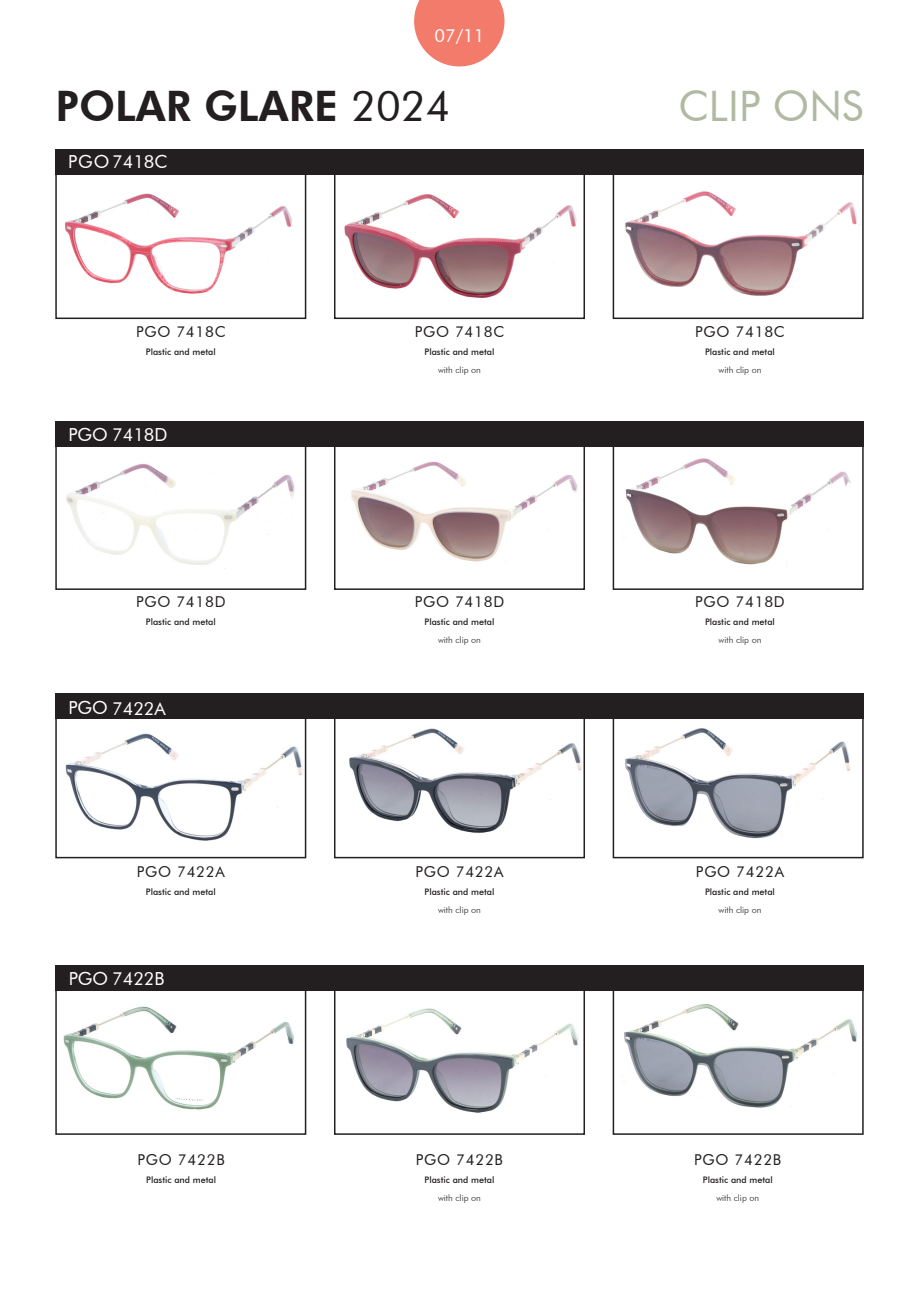
<style>
.page{position:relative;width:919px;height:1289px;background:#fff}
.page>*{position:absolute;margin:0;border:0;box-sizing:border-box;transform-origin:0 0}
.t1{font:800 42px "Futura BT";color:#231f20}
.t2{font:42px "Futura BT";color:#b1b9a3}
.t3{font:18px "Futura BT";color:#fff}
.t4{font:15px "Futura BT";letter-spacing:.05em;color:#231f20}
.t5{font:500 9px "Futura BT";color:#231f20}
.t6{font:300 9px "Futura BT";color:#231f20}
.s1{font-weight:400}
</style>
<div class="page">
<div style="left:55px;top:149px;width:808px;height:25px;background:#231f20"></div>
<div style="left:55px;top:421px;width:808px;height:25px;background:#231f20"></div>
<div style="left:55px;top:693px;width:808px;height:26px;background:#231f20"></div>
<div style="left:55px;top:965px;width:808px;height:26px;background:#231f20"></div>
<svg style="left:414px;top:0;width:90px;height:66px;background:#f48e81"></svg>
<div style="left:334px;top:167px;width:251px;height:152px;border:2px solid #231f20"></div>
<div style="left:612px;top:167px;width:251px;height:152px;border:2px solid #231f20"></div>
<div style="left:55px;top:170px;width:251px;height:149px;border:2px solid #231f20"></div>
<div style="left:55px;top:443px;width:251px;height:147px;border:2px solid #231f20"></div>
<div style="left:55px;top:987px;width:251px;height:147px;border:2px solid #231f20"></div>
<img style="left:623px;top:1004px;width:236px;height:104px">
<div style="left:612px;top:982px;width:251px;height:152px;border:2px solid #231f20"></div>
<img style="left:346px;top:1008px;width:233px;height:105px">
<div style="left:334px;top:982px;width:251px;height:152px;border:2px solid #231f20"></div>
<img style="left:349px;top:728px;width:233px;height:105px">
<div style="left:334px;top:706px;width:251px;height:152px;border:2px solid #231f20"></div>
<img style="left:625px;top:458px;width:226px;height:107px">
<div style="left:612px;top:438px;width:251px;height:152px;border:2px solid #231f20"></div>
<img style="left:351px;top:461px;width:227px;height:101px">
<div style="left:334px;top:438px;width:251px;height:152px;border:2px solid #231f20"></div>
<img style="left:625px;top:728px;width:225px;height:111px">
<div style="left:612px;top:706px;width:251px;height:152px;border:2px solid #231f20"></div>
<img style="left:65px;top:733px;width:238px;height:108px">
<div style="left:55px;top:716px;width:251px;height:142px;border:2px solid #231f20"></div>
<img style="left:65px;top:193px;width:228px;height:101px">
<img style="left:63px;top:1006px;width:231px;height:104px">
<img style="left:344px;top:194px;width:233px;height:104px">
<img style="left:66px;top:464px;width:229px;height:105px">
<img style="left:625px;top:191px;width:232px;height:105px">
<h2 class="t3" style="left:434px;top:24px;width:51px">07/11</h2>
<h1 class="t1" style="left:56px;top:80px;width:396px">POLAR GLARE <span class="s1">2024</span></h1>
<h1 class="t2" style="left:678px;top:80px;width:186px">CLIP ONS</h1>
<h2 class="t3" style="left:68px;top:151px;width:101px">PGO7418C</h2>
<h3 class="t4" style="left:136px;top:322px;width:91px">PGO 7418C</h3>
<p class="t5" style="left:146px;top:346px;width:71px">Plastic and metal</p>
<h2 class="t3" style="left:68px;top:423px;width:101px">PGO 7418D</h2>
<h3 class="t4" style="left:136px;top:592px;width:91px">PGO 7418D</h3>
<p class="t5" style="left:146px;top:616px;width:71px">Plastic and metal</p>
<h2 class="t3" style="left:68px;top:697px;width:99px">PGO 7422A</h2>
<h3 class="t4" style="left:137px;top:862px;width:90px">PGO 7422A</h3>
<p class="t5" style="left:146px;top:886px;width:71px">Plastic and metal</p>
<h2 class="t3" style="left:69px;top:967px;width:97px">PGO 7422B</h2>
<h3 class="t4" style="left:138px;top:1150px;width:89px">PGO 7422B</h3>
<p class="t5" style="left:146px;top:1174px;width:71px">Plastic and metal</p>
<h3 class="t4" style="left:414px;top:322px;width:91px">PGO 7418C</h3>
<p class="t5" style="left:424px;top:346px;width:71px">Plastic and metal</p>
<p class="t6" style="left:438px;top:364px;width:44px">with clip on</p>
<h3 class="t4" style="left:414px;top:592px;width:91px">PGO 7418D</h3>
<p class="t5" style="left:424px;top:616px;width:71px">Plastic and metal</p>
<p class="t6" style="left:438px;top:634px;width:44px">with clip on</p>
<h3 class="t4" style="left:415px;top:862px;width:90px">PGO 7422A</h3>
<p class="t5" style="left:424px;top:886px;width:71px">Plastic and metal</p>
<p class="t6" style="left:438px;top:904px;width:44px">with clip on</p>
<h3 class="t4" style="left:416px;top:1150px;width:89px">PGO 7422B</h3>
<p class="t5" style="left:424px;top:1174px;width:71px">Plastic and metal</p>
<p class="t6" style="left:438px;top:1192px;width:44px">with clip on</p>
<h3 class="t4" style="left:695px;top:322px;width:91px">PGO 7418C</h3>
<p class="t5" style="left:705px;top:346px;width:71px">Plastic and metal</p>
<p class="t6" style="left:718px;top:364px;width:44px">with clip on</p>
<h3 class="t4" style="left:695px;top:592px;width:91px">PGO 7418D</h3>
<p class="t5" style="left:705px;top:616px;width:71px">Plastic and metal</p>
<p class="t6" style="left:718px;top:634px;width:44px">with clip on</p>
<h3 class="t4" style="left:696px;top:862px;width:90px">PGO 7422A</h3>
<p class="t5" style="left:705px;top:886px;width:71px">Plastic and metal</p>
<p class="t6" style="left:718px;top:904px;width:44px">with clip on</p>
<h3 class="t4" style="left:694px;top:1150px;width:89px">PGO 7422B</h3>
<p class="t5" style="left:702px;top:1174px;width:71px">Plastic and metal</p>
<p class="t6" style="left:716px;top:1192px;width:44px">with clip on</p>
</div>
